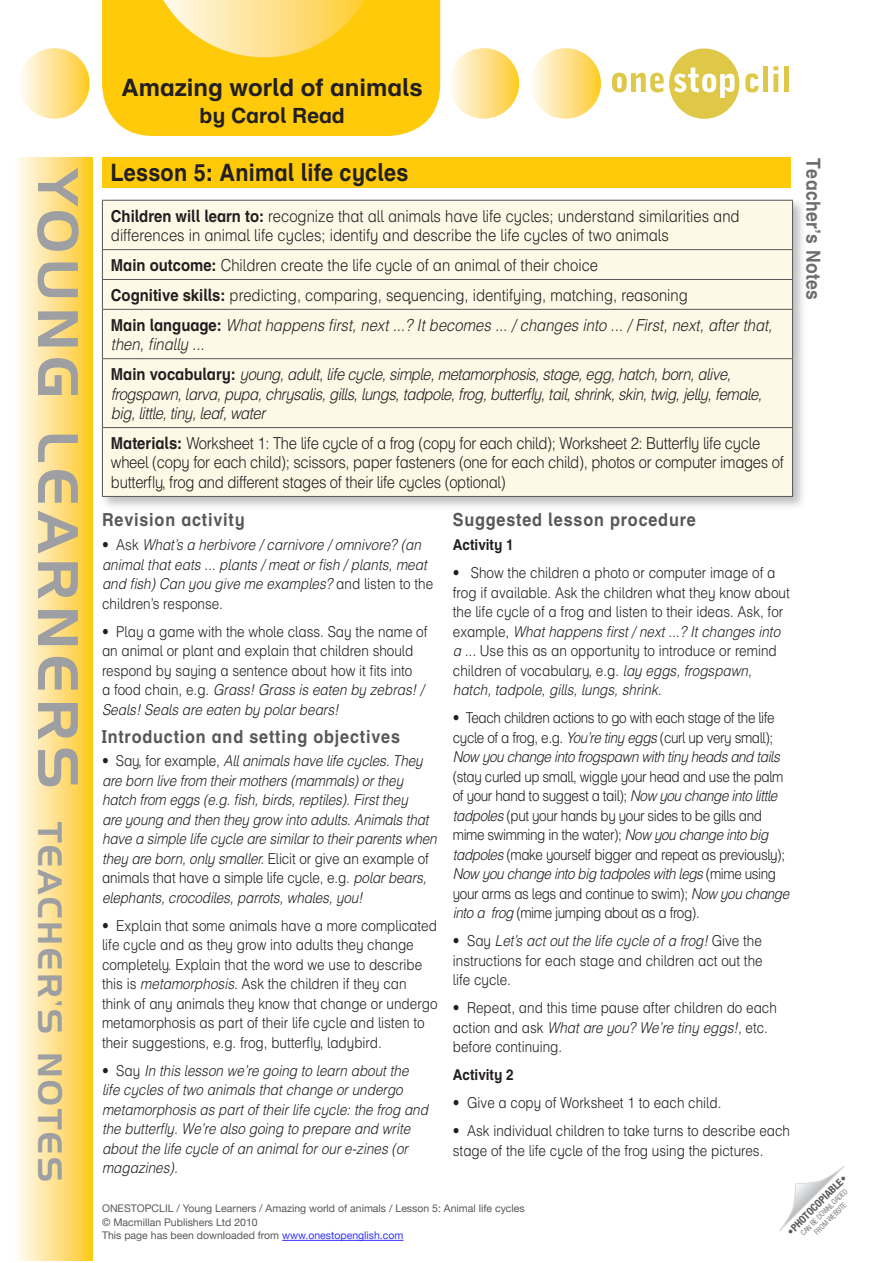
<style>
.page{position:relative;width:893px;height:1263px;background:#fff}
.page>*{position:absolute;margin:0;border:0;box-sizing:border-box;transform-origin:0 0}
.t1{font:33px "Handel Gothic BT";letter-spacing:.08em;color:#9d9fa2}
.H1Head{font:700 24px "Helvetica Infant";letter-spacing:.01em;color:#231f20;scale:.9 1}
.H1Head-2{font:700 24px "Helvetica Infant";letter-spacing:.01em;color:#231f20}
.t2{font:700 21px "Helvetica Infant";color:#231f20}
.H1Head-3{font:700 19.5px "Helvetica Infant";letter-spacing:.02em;color:#6c6d70;scale:.9 1}
.H1Head-4{font:700 18px "Helvetica Infant";letter-spacing:.05em;color:#57585a;scale:.9 1}
.TG_notes{font:300 16.5px/19.5px "Helvetica Infant";color:#231f20;scale:.9 1}
.TG_notes-2{font:300 16.5px/19.5px "Helvetica Infant";letter-spacing:-.02em;color:#231f20;scale:.9 1}
.TG_notes-3{font:italic 300 16.5px/19.5px "Helvetica Infant";letter-spacing:-.03em;color:#231f20;scale:.9 1}
.TG_notes-4{font:italic 300 16.5px/19.5px "Helvetica Infant";color:#231f20;scale:.9 1}
.BodyText{font:300 15px/19.5px "Helvetica Infant";color:#231f20;scale:.9 1}
.BodyText-2{font:italic 300 15px/19.5px "Helvetica Infant";color:#231f20;scale:.9 1}
.BodyText-3{font:300 15px/19.5px "Helvetica Infant";letter-spacing:-.03em;color:#231f20;scale:.9 1}
.H2Head{font:700 15px "Helvetica Infant";color:#231f20;scale:.9 1}
.t3{font:10.5px "Helvetica Neue";color:#57585a}
.t4{font:700 condensed 10.5px "Helvetica Neue";color:#57585a}
.t5{font:300 condensed 7.5px "Helvetica Neue";color:#57585a}
.s1{font-size:55.5px}
.s2{color:#33f}
.s3{font-weight:700}
.s4{font-weight:700;font-style:normal}
.s5{font-style:normal}
.s6{font-style:italic}
.s7{font-weight:400}
</style>
<div class="page">
<svg style="left:18px;top:157px;width:75px;height:1103px;background:#fee290"></svg>
<div style="left:102px;top:0;width:338px;height:136px;background:#feca0a"></div>
<svg style="left:779px;top:1166px;width:65px;height:65px"></svg>
<svg style="left:163px;top:0;width:202px;height:57px;background:#fedb6a"></svg>
<div style="left:449px;top:48px;width:70px;height:71px;background:linear-gradient(to right,#fefbf9,#ffcc2f);border-radius:35px"></div>
<svg style="left:530px;top:48px;width:71px;height:71px;background:#fee395"></svg>
<svg style="left:19px;top:48px;width:71px;height:71px;background:#fee395"></svg>
<svg style="left:612px;top:49px;width:127px;height:70px"></svg>
<svg style="left:745px;top:73px;width:14px;height:20px"></svg>
<div style="left:763px;top:66px;width:5px;height:26px;background:#dfc747"></div>
<svg style="left:773px;top:66px;width:5px;height:26px"></svg>
<div style="left:784px;top:66px;width:5px;height:26px;background:#dfc747"></div>
<hr style="left:282px;top:1240px;width:121px;height:1px;background:#33f">
<div style="left:100px;top:198px;width:745px;height:373px;background:#231f20;opacity:.29"></div>
<div style="left:103px;top:201px;width:689px;height:295px;background:#fef9e7"></div>
<hr style="left:102px;top:200px;width:691px;height:1px;background:#57585a">
<hr style="left:102px;top:201px;width:1px;height:48px;background:#57585a">
<hr style="left:792px;top:201px;width:1px;height:48px;background:#57585a">
<hr style="left:102px;top:249px;width:691px;height:1px;background:#57585a">
<hr style="left:102px;top:279px;width:691px;height:1px;background:#57585a">
<svg style="left:102px;top:250px;width:1px;height:59px"></svg>
<svg style="left:792px;top:250px;width:1px;height:59px"></svg>
<hr style="left:102px;top:309px;width:691px;height:1px;background:#57585a">
<hr style="left:102px;top:310px;width:1px;height:48px;background:#57585a">
<hr style="left:792px;top:310px;width:1px;height:48px;background:#57585a">
<hr style="left:102px;top:358px;width:691px;height:1px;background:#57585a">
<hr style="left:102px;top:359px;width:1px;height:68px;background:#57585a">
<hr style="left:792px;top:359px;width:1px;height:68px;background:#57585a">
<hr style="left:102px;top:427px;width:691px;height:1px;background:#57585a">
<hr style="left:102px;top:428px;width:1px;height:68px;background:#57585a">
<hr style="left:792px;top:428px;width:1px;height:68px;background:#57585a">
<hr style="left:102px;top:496px;width:691px;height:1px;background:#57585a">
<div style="left:102px;top:157px;width:689px;height:31px;background:#feca0a"></div>
<p class="H1Head-2" style="left:122px;top:73px;width:303px">Amazing world of animals</p>
<p class="t2" style="left:200px;top:103px;width:147px">by Carol Read</p>
<p class="t1" style="left:70px;top:170px;width:1013px;rotate:90deg"><span class="s1">Young Learners</span> teacher’s notes</p>
<p class="H1Head-3" style="left:825px;top:158px;width:159px;rotate:90deg">Teacher’s Notes</p>
<p class="t3" style="left:102px;top:1202px;width:424px">ONESTOPCLIL / Young Learners / Amazing world of animals / Lesson 5: Animal life cycles</p>
<p class="t3" style="left:102px;top:1216px;width:157px">© Macmillan Publishers Ltd 2010</p>
<p class="t3" style="left:102px;top:1229px;width:303px">This page has been downloaded from <span class="s2">www.onestopenglish.com</span></p>
<p class="H1Head" style="left:111px;top:158px;width:332px">Lesson 5: Animal life cycles</p>
<p class="TG_notes" style="left:111px;top:206px;width:700px"><span class="s3">Children will learn to:</span> recognize that all animals have life cycles; understand similarities and differences in animal life cycles; identify and describe the life cycles of two animals</p>
<p class="TG_notes" style="left:111px;top:255px;width:543px"><span class="s3">Main outcome:</span> Children create the life cycle of an animal of their choice</p>
<p class="TG_notes" style="left:111px;top:285px;width:643px"><span class="s3">Cognitive skills:</span> predicting, comparing, sequencing, identifying, matching, reasoning</p>
<p class="TG_notes-4" style="left:111px;top:315px;width:736px"><span class="s4">Main language:</span> What happens first, next ...? It becomes ... / changes into ... / First, next, after that, then, finally ...</p>
<p class="TG_notes-3" style="left:111px;top:364px;width:725px"><span class="s4">Main vocabulary:</span> young, adult, life cycle, simple, metamorphosis, stage, egg, hatch, born, alive, frogspawn, larva, pupa, chrysalis, gills, lungs, tadpole, frog, butterfly, tail, shrink, skin, twig, jelly, female, big, little, tiny, leaf, water</p>
<p class="TG_notes-2" style="left:111px;top:433px;width:749px"><span class="s3">Materials:</span> Worksheet 1: The life cycle of a frog (copy for each child); Worksheet 2: Butterfly life cycle wheel (copy for each child); scissors, paper fasteners (one for each child), photos or computer images of butterfly, frog and different stages of their life cycles (optional)</p>
<p class="H1Head-4" style="left:102px;top:509px;width:160px">Revision activity</p>
<p class="BodyText-2" style="left:102px;top:535px;width:370px"><span class="s5">• Ask</span> What’s a herbivore / carnivore / omnivore? (an animal that eats ... plants / meat or fish / plants, meat and fish) Can you give me examples? <span class="s5">and listen to the children’s response.</span></p>
<p class="BodyText" style="left:102px;top:621px;width:363px">• Play a game with the whole class. Say the name of an animal or plant and explain that children should respond by saying a sentence about how it fits into<br>a food chain, e.g. <span class="s6">Grass! Grass is eaten by zebras! / Seals! Seals are eaten by polar bears!</span></p>
<p class="H1Head-4" style="left:102px;top:725px;width:333px">Introduction and setting objectives</p>
<p class="BodyText-2" style="left:102px;top:751px;width:373px"><span class="s5">• Say, for example,</span> All animals have life cycles. They are born live from their mothers (mammals) or they hatch from eggs (e.g. fish, birds, reptiles). First they<br>are young and then they grow into adults. Animals that have a simple life cycle are similar to their parents when they are born, only smaller. <span class="s5">Elicit or give an example of animals that have a simple life cycle, e.g.</span> polar bears, elephants, crocodiles, parrots, whales, you!</p>
<p class="BodyText" style="left:102px;top:915px;width:374px">• Explain that some animals have a more complicated life cycle and as they grow into adults they change completely. Explain that the word we use to describe this is <span class="s6">metamorphosis</span>. Ask the children if they can think of any animals they know that change or undergo metamorphosis as part of their life cycle and listen to their suggestions, e.g. frog, butterfly, ladybird.</p>
<p class="BodyText-2" style="left:102px;top:1060px;width:364px"><span class="s5">• Say</span> In this lesson we’re going to learn about the life cycles of two animals that change or undergo metamorphosis as part of their life cycle: the frog and the butterfly. We’re also going to prepare and write about the life cycle of an animal for our e-zines (or magazines).</p>
<p class="H1Head-4" style="left:453px;top:509px;width:271px">Suggested lesson procedure</p>
<p class="H2Head" style="left:453px;top:536px;width:69px">Activity 1</p>
<p class="BodyText" style="left:453px;top:563px;width:376px">• Show the children a photo or computer image of a frog if available. Ask the children what they know about the life cycle of a frog and listen to their ideas. Ask, for example, <span class="s6">What happens first / next ...? It changes into a ...</span> Use this as an opportunity to introduce or remind children of vocabulary, e.g. <span class="s6">lay eggs, frogspawn, hatch, tadpole, gills, lungs, shrink.</span></p>
<p class="BodyText-3" style="left:453px;top:708px;width:375px">• Teach children actions to go with each stage of the life cycle of a frog, e.g. <span class="s6">You’re tiny eggs</span> (curl up very small); <span class="s6">Now you change into frogspawn with tiny heads and tails </span>(stay curled up small, wiggle your head and use the palm of your hand to suggest a tail); <span class="s6">Now you change into little tadpoles</span> (put your hands by your sides to be gills and mime swimming in the water); <span class="s6">Now you change into big tadpoles</span> (make yourself bigger and repeat as previously); <span class="s6">Now you change into big tadpoles with legs</span> (mime using your arms as legs and continue to swim); <span class="s6">Now you change into a frog</span> (mime jumping about as a frog).</p>
<p class="BodyText" style="left:453px;top:931px;width:346px;text-align:justify">• Say <span class="s6">Let’s act out the life cycle of a frog!</span> Give the instructions for each stage and children act out the life cycle.</p>
<p class="BodyText" style="left:453px;top:998px;width:362px">• Repeat, and this time pause after children do each action and ask <span class="s6">What are you? We’re tiny eggs!,</span> etc. before continuing.</p>
<p class="H2Head" style="left:453px;top:1066px;width:69px">Activity 2</p>
<p class="BodyText" style="left:453px;top:1093px;width:300px">• Give a copy of Worksheet 1 to each child.</p>
<p class="BodyText" style="left:453px;top:1121px;width:376px">• Ask individual children to take turns to describe each stage of the life cycle of the frog using the pictures.</p>
<p class="t4" style="left:784px;top:1228px;width:81px;rotate:-45deg"><span class="s7">•</span>PHOTOCOPIABLE<span class="s7">•</span></p>
<p class="t5" style="left:799px;top:1231px;width:64px;rotate:-45deg">CAN BE DOWNLOADED</p>
<p class="t5" style="left:813px;top:1230px;width:43px;rotate:-45deg">FROM WEBSITE</p>
</div>
